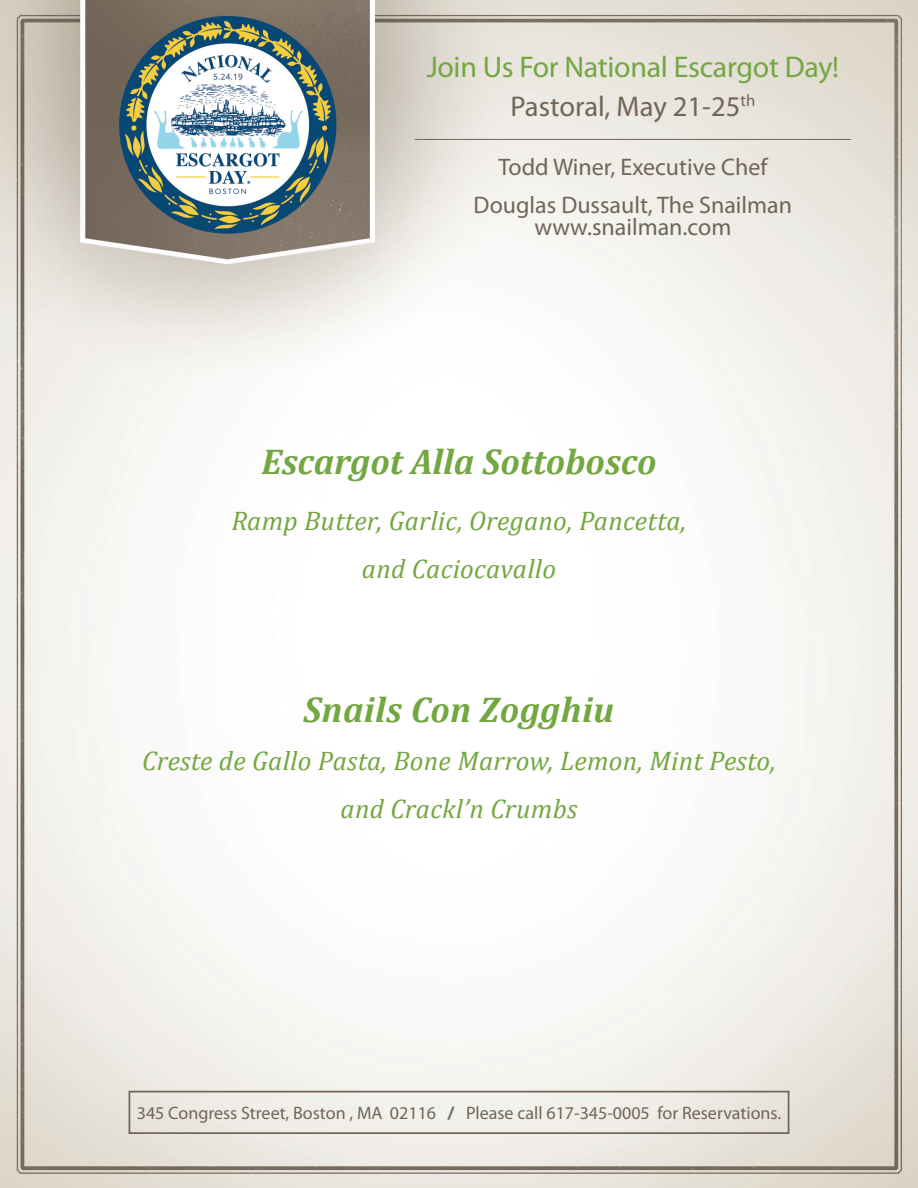
<style>
.page{position:relative;width:918px;height:1188px;background:#fff}
.page>*{position:absolute;margin:0;border:0;box-sizing:border-box;transform-origin:0 0}
.Dish_Description{font:italic 700 36px "Cambria";color:#73a741}
.Dish_Description-2{font:30px "Myriad Pro";letter-spacing:-.01em;color:#73a741}
.Dish_Description-3{font:28.65px "Myriad Pro";color:#716557}
.Dish_Description-4{font:italic 27px "Cambria";letter-spacing:.01em;color:#73a741}
.Dish_Description-5{font:24px "Myriad Pro";color:#716557}
.t1{font:18px "Myriad Pro";color:#716557}
</style>
<div class="page">
<img style="left:0;top:0;width:918px;height:1188px">
<div style="left:129px;top:1091px;width:660px;height:43px;border:2px solid #716557"></div>
<hr style="left:415px;top:139px;width:436px;height:1px;background:#716557">
<p class="Dish_Description-2" style="left:427px;top:48px;width:414px">Join Us For National Escargot Day!</p>
<p class="Dish_Description-3" style="left:510px;top:88px;width:246px">Pastoral, May 21-25<sup>th</sup></p>
<p class="Dish_Description-5" style="left:498px;top:152px;width:271px">Todd Winer, Executive Chef</p>
<p class="Dish_Description-5" style="left:474px;top:190px;width:320px">Douglas Dussault, The Snailman</p>
<p class="Dish_Description-5" style="left:534px;top:212px;width:198px">www.snailman.com</p>
<p class="Dish_Description" style="left:261px;top:436px;width:397px">Escargot Alla Sottobosco</p>
<p class="Dish_Description-4" style="left:232px;top:502px;width:456px">Ramp Butter, Garlic, Oregano, Pancetta,</p>
<p class="Dish_Description-4" style="left:362px;top:550px;width:196px">and Caciocavallo</p>
<p class="Dish_Description" style="left:304px;top:684px;width:312px">Snails Con Zogghiu</p>
<p class="Dish_Description-4" style="left:142px;top:742px;width:635px">Creste de Gallo Pasta, Bone Marrow, Lemon, Mint Pesto,</p>
<p class="Dish_Description-4" style="left:341px;top:790px;width:238px">and Crackl’n Crumbs</p>
<p class="t1" style="left:137px;top:1102px;width:646px">345 Congress Street, Boston , MA 02116 / Please call 617-345-0005 for Reservations.</p>
</div>
